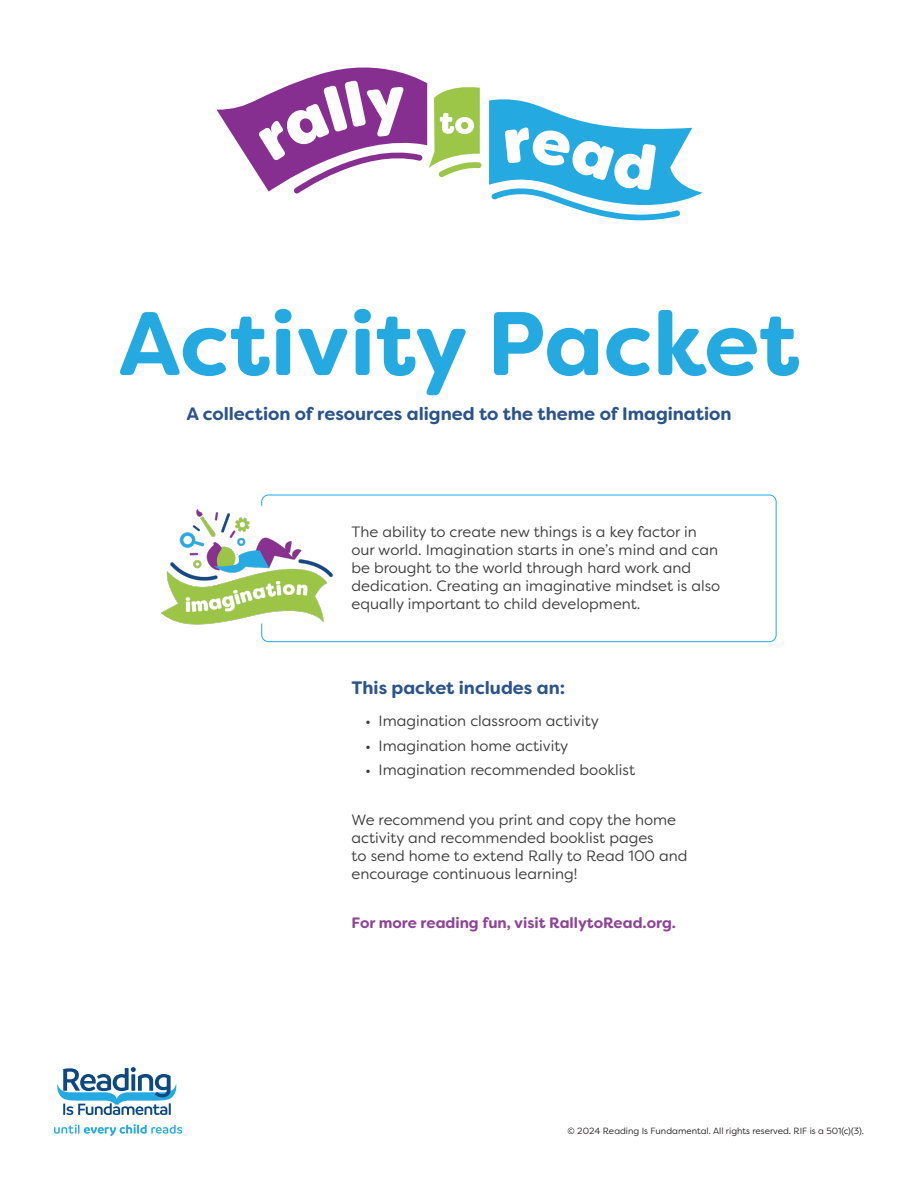
<style>
.page{position:relative;width:918px;height:1188px;background:#fff}
.page>*{position:absolute;margin:0;border:0;box-sizing:border-box;transform-origin:0 0}
.t1{font:700 90px "Filson Soft";color:#24aae1}
.t2{font:700 18px "Filson Soft";color:#2d548a}
.t3{font:15px/18px "Filson Soft";color:#3e3e3f}
.t4{font:700 15px "Filson Soft";color:#8e4497}
.t5{font:9px "Filson Soft";color:#231f20}
</style>
<div class="page">
<svg style="left:217px;top:67px;width:265px;height:127px"></svg>
<svg style="left:489px;top:99px;width:214px;height:122px"></svg>
<svg style="left:57px;top:1067px;width:119px;height:48px"></svg>
<svg style="left:54px;top:1124px;width:128px;height:12px"></svg>
<div style="left:261px;top:495px;width:516px;height:147px;background:#fff;border:1px solid #24aae1;border-radius:7px"></div>
<img style="left:161px;top:503px;width:172px;height:126px">
<p class="t1" style="left:118px;top:286px;width:683px">Activity Packet</p>
<p class="t2" style="left:186px;top:402px;width:547px">A collection of resources aligned to the theme of Imagination</p>
<p class="t3" style="left:352px;top:522px;width:370px">The ability to create new things is a key factor in our world. Imagination starts in one’s mind and can be brought to the world through hard work and dedication. Creating an imaginative mindset is also equally important to child development.</p>
<p class="t2" style="left:352px;top:677px;width:215px">This packet includes an:</p>
<p class="t3" style="left:365px;top:712px;width:235px">• Imagination classroom activity</p>
<p class="t3" style="left:365px;top:736px;width:205px">• Imagination home activity</p>
<p class="t3" style="left:365px;top:761px;width:272px">• Imagination recommended booklist</p>
<p class="t3" style="left:352px;top:811px;width:338px">We recommend you print and copy the home activity and recommended booklist pages<br>to send home to extend Rally to Read 100 and encourage continuous learning!</p>
<p class="t4" style="left:352px;top:914px;width:326px">For more reading fun, visit RallytoRead.org.</p>
<p class="t5" style="left:568px;top:1125px;width:298px">© 2024 Reading Is Fundamental. All rights reserved. RIF is a 501(c)(3).</p>
</div>
